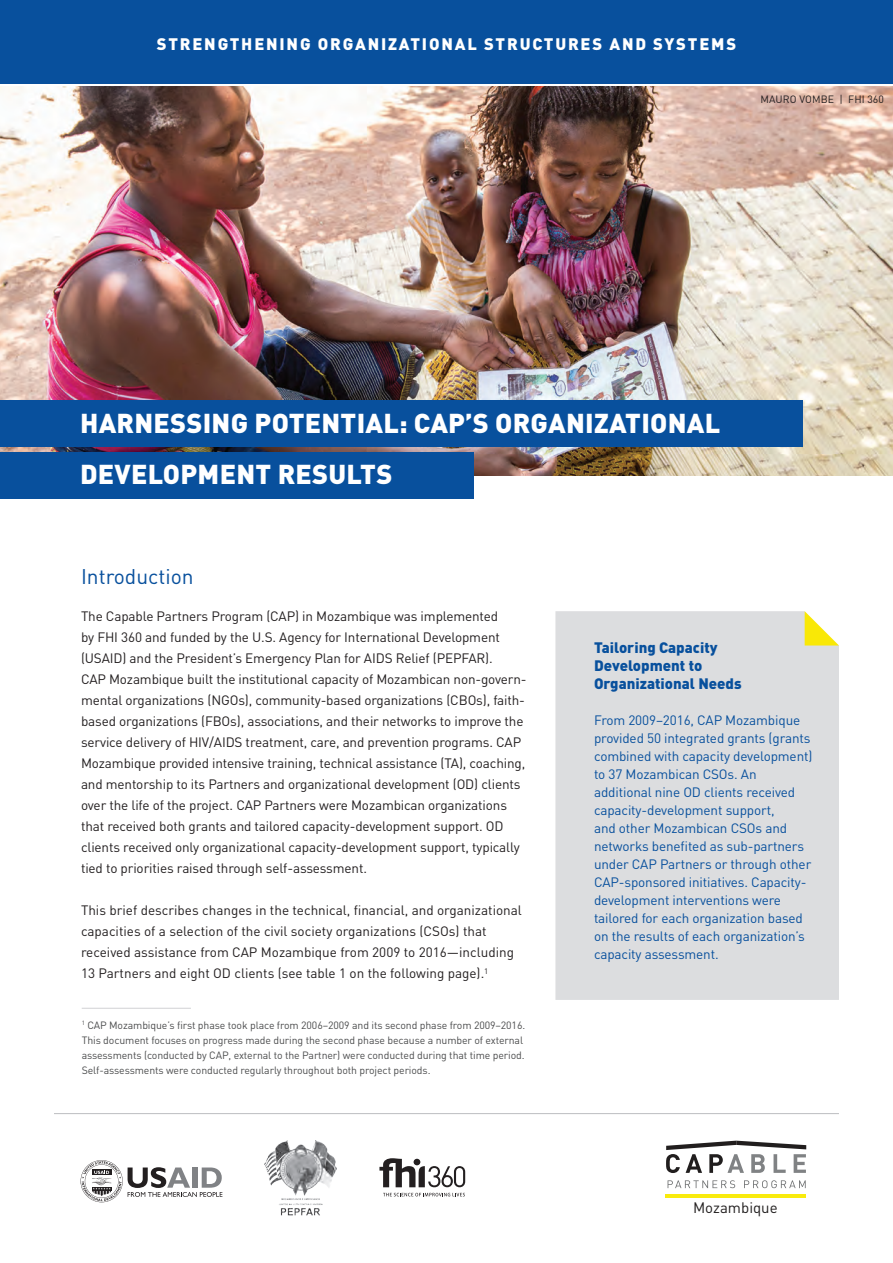
<style>
.page{position:relative;width:893px;height:1263px;background:#fff}
.page>*{position:absolute;margin:0;border:0;box-sizing:border-box;transform-origin:0 0}
.t1{font:900 27px/51px "DINOT";letter-spacing:.01em;color:#fff}
.Heading_1{font:21px "DINOT";color:#08509d}
.t2{font:900 16.5px "DINOT";letter-spacing:.11em;color:#fff}
.Sidebar_heading_1{font:900 15px/18px "DINOT";color:#08509d}
.t3{font:15px "DINOT";color:#211e1e}
.Body_Copy{font:13.5px/21px "DINOT";letter-spacing:-.01em;color:#231f20}
.Sidebar_Body_Copy{font:13.5px/18px "DINOT";letter-spacing:-.01em;color:#08509d}
.footnote{font:10.5px/15px "DINOT";letter-spacing:-.01em;color:#4b4c4d}
.photo_caption{font:10.5px "DINOT";letter-spacing:.01em;color:#231f20}
</style>
<div class="page">
<img style="left:0;top:87px;width:893px;height:389px">
<div style="left:0;top:0;width:893px;height:84px;background:#08509d"></div>
<hr style="left:54px;top:1113px;width:785px;height:1px;background:#bcbdc0">
<div style="left:555px;top:611px;width:284px;height:389px;background:#dcdddf"></div>
<svg style="left:805px;top:611px;width:34px;height:34px"></svg>
<svg style="left:81px;top:1160px;width:141px;height:42px"></svg>
<svg style="left:665px;top:1140px;width:142px;height:58px"></svg>
<hr style="left:666px;top:1194px;width:140px;height:3px;background:#f9eb0d">
<svg style="left:379px;top:1158px;width:86px;height:29px"></svg>
<svg style="left:383px;top:1193px;width:82px;height:3px"></svg>
<div style="left:0;top:400px;width:802px;height:46px;background:#08509d"></div>
<div style="left:0;top:452px;width:473px;height:46px;background:#08509d"></div>
<hr style="left:82px;top:1008px;width:109px;height:1px;background:#d1d2d4">
<img style="left:264px;top:1140px;width:73px;height:76px">
<p class="t2" style="left:157px;top:33px;width:581px">STRENGTHENING ORGANIZATIONAL STRUCTURES AND SYSTEMS</p>
<p class="photo_caption" style="left:760px;top:92px;width:125px">MAURO VOMBE | FHI 360</p>
<p class="t1" style="left:80px;top:397px;width:642px">HARNESSING POTENTIAL: CAP’S ORGANIZATIONAL<br>DEVELOPMENT RESULTS</p>
<p class="Heading_1" style="left:81px;top:562px;width:114px">Introduction</p>
<p class="Body_Copy" style="left:81px;top:605px;width:447px">The Capable Partners Program (CAP) in Mozambique was implemented<br>by FHI 360 and funded by the U.S. Agency for International Development (USAID) and the President’s Emergency Plan for AIDS Relief (PEPFAR).<br>CAP Mozambique built the institutional capacity of Mozambican non-govern&shy;mental organizations (NGOs), community-based organizations (CBOs), faith&shy;based organizations (FBOs), associations, and their networks to improve the service delivery of HIV/AIDS treatment, care, and prevention programs. CAP Mozambique provided intensive training, technical assistance (TA), coaching, and mentorship to its Partners and organizational development (OD) clients over the life of the project. CAP Partners were Mozambican organizations that received both grants and tailored capacity-development support. OD clients received only organizational capacity-development support, typically tied to priorities raised through self-assessment.</p>
<p class="Body_Copy" style="left:81px;top:899px;width:442px">This brief describes changes in the technical, financial, and organizational capacities of a selection of the civil society organizations (CSOs) that received assistance from CAP Mozambique from 2009 to 2016—including 13 Partners and eight OD clients (see table 1 on the following page).<sup>1</sup></p>
<p class="footnote" style="left:82px;top:1017px;width:445px"><sup>1</sup> CAP Mozambique’s first phase took place from 2006–2009 and its second phase from 2009–2016.<br>This document focuses on progress made during the second phase because a number of external assessments (conducted by CAP, external to the Partner) were conducted during that time period.<br>Self-assessments were conducted regularly throughout both project periods.</p>
<p class="Sidebar_heading_1" style="left:594px;top:638px;width:149px">Tailoring Capacity<br>Development to<br>Organizational Needs</p>
<p class="Sidebar_Body_Copy" style="left:594px;top:710px;width:220px">From 2009–2016, CAP Mozambique provided 50 integrated grants (grants combined with capacity development) to 37 Mozambican CSOs. An additional nine OD clients received capacity-development support,<br>and other Mozambican CSOs and networks benefited as sub-partners under CAP Partners or through other CAP-sponsored initiatives. Capacity&shy;development interventions were tailored for each organization based on the results of each organization’s capacity assessment.</p>
<p class="t3" style="left:693px;top:1198px;width:86px">Mozambique</p>
</div>
